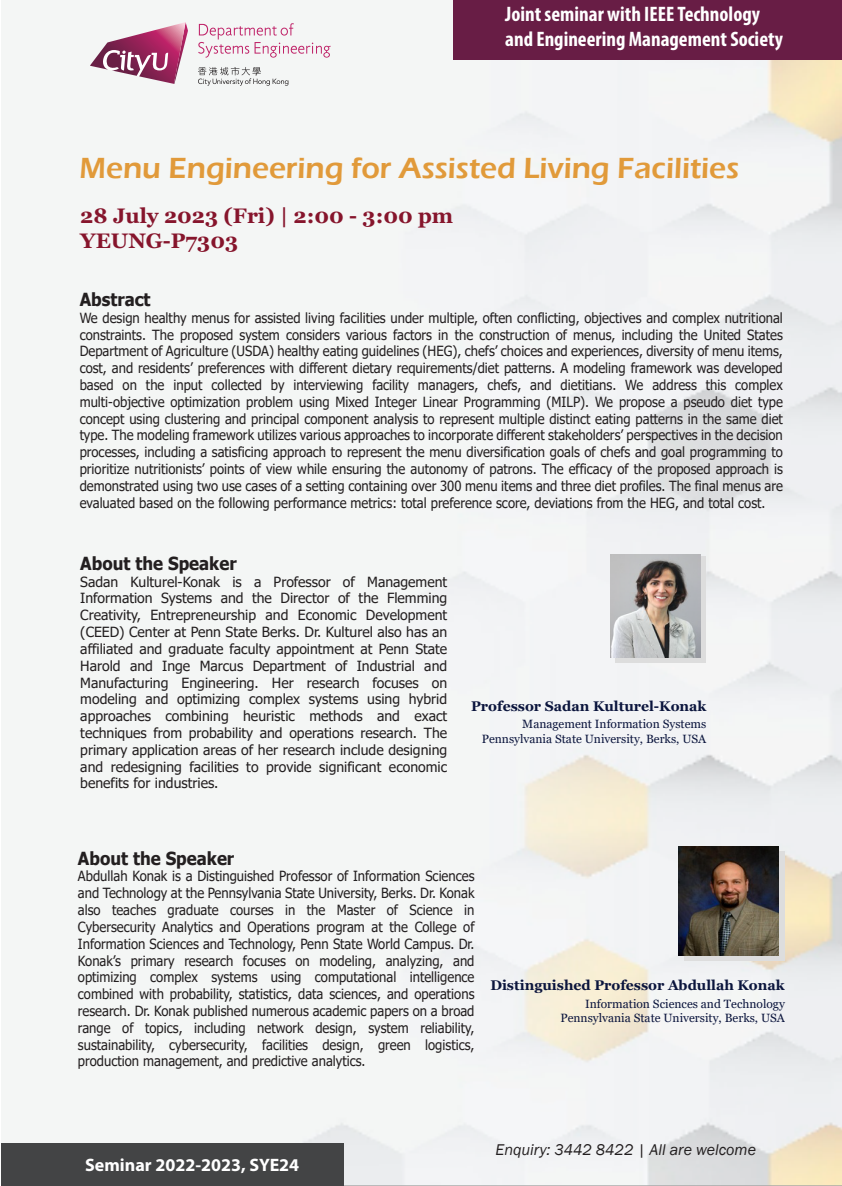
<style>
.page{position:relative;width:842px;height:1186px;background:#fff}
.page>*{position:absolute;margin:0;border:0;box-sizing:border-box;transform-origin:0 0}
.t1{font:600 30px "Eras ITC";color:#e19a3a}
.t2{font:700 condensed 21px/25.2px "Myriad Pro";color:#fff}
.t3{font:700 21px/25.2px "Georgia";color:#86152c}
.t4{font:700 18px "Tahoma";color:#231f20;scale:.93 1}
.t5{font:700 18px "Myriad Pro";color:#fff}
.t6{font:italic 16px "Franklin Gothic";color:#231f20}
.t7{font:14px/16.8px "Tahoma";color:#231f20;text-align:justify;scale:.93 1}
.t8{font:14px/16.8px "Tahoma";color:#231f20;text-align:justify}
.t9{font:700 14px "Georgia";color:#0b153d}
.t10{font:12px/14.4px "Georgia";color:#0b153d;text-align:right}
</style>
<div class="page">
<img style="left:1px;top:0;width:841px;height:1185px">
<div style="left:1px;top:1143px;width:343px;height:42px;background:#434445"></div>
<div style="left:454px;top:0;width:388px;height:60px;background:#681d45"></div>
<svg style="left:198px;top:67px;width:90px;height:19px"></svg>
<svg style="left:90px;top:22px;width:98px;height:62px"></svg>
<svg style="left:198px;top:23px;width:133px;height:35px"></svg>
<div style="left:685px;top:850px;width:100px;height:109px;background:#ddd"></div>
<img style="left:679px;top:846px;width:100px;height:109px">
<div style="left:615px;top:556px;width:90px;height:106px;background:#ddd"></div>
<img style="left:610px;top:554px;width:91px;height:103px">
<h2 class="t2" style="left:505px;top:1px;width:279px">Joint seminar with IEEE Technology and Engineering Management Society</h2>
<h1 class="t1" style="left:80px;top:151px;width:661px">Menu Engineering for Assisted Living Facilities</h1>
<h2 class="t3" style="left:80px;top:203px;width:374px">28 July 2023 (Fri) | 2:00 - 3:00 pm<br>YEUNG-P7303</h2>
<p class="t4" style="left:80px;top:287px;width:78px">Abstract</p>
<p class="t7" style="left:80px;top:310px;width:758px">We design healthy menus for assisted living facilities under multiple, often conflicting, objectives and complex nutritional constraints. The proposed system considers various factors in the construction of menus, including the United States Department of Agriculture (USDA) healthy eating guidelines (HEG), chefs’ choices and experiences, diversity of menu items, cost, and residents’ preferences with different dietary requirements/diet patterns. A modeling framework was developed based on the input collected by interviewing facility managers, chefs, and dietitians. We address this complex multi-objective optimization problem using Mixed Integer Linear Programming (MILP). We propose a pseudo diet type concept using clustering and principal component analysis to represent multiple distinct eating patterns in the same diet type. The modeling framework utilizes various approaches to incorporate different stakeholders’ perspectives in the decision processes, including a satisficing approach to represent the menu diversification goals of chefs and goal programming to prioritize nutritionists’ points of view while ensuring the autonomy of patrons. The efficacy of the proposed approach is demonstrated using two use cases of a setting containing over 300 menu items and three diet profiles. The final menus are evaluated based on the following performance metrics: total preference score, deviations from the HEG, and total cost.</p>
<p class="t4" style="left:80px;top:550px;width:170px">About the Speaker</p>
<p class="t8" style="left:80px;top:574px;width:368px">Sadan Kulturel-Konak is a Professor of Management Information Systems and the Director of the Flemming Creativity, Entrepreneurship and Economic Development (CEED) Center at Penn State Berks. Dr. Kulturel also has an affiliated and graduate faculty appointment at Penn State Harold and Inge Marcus Department of Industrial and Manufacturing Engineering. Her research focuses on modeling and optimizing complex systems using hybrid approaches combining heuristic methods and exact techniques from probability and operations research. The primary application areas of her research include designing and redesigning facilities to provide significant economic benefits for industries.</p>
<p class="t9" style="left:471px;top:696px;width:237px">Professor Sadan Kulturel-Konak</p>
<p class="t10" style="left:482px;top:717px;width:226px">Management Information Systems<br>Pennsylvania State University, Berks, USA</p>
<p class="t4" style="left:78px;top:845px;width:170px">About the Speaker</p>
<p class="t7" style="left:78px;top:868px;width:428px">Abdullah Konak is a Distinguished Professor of Information Sciences and Technology at the Pennsylvania State University, Berks. Dr. Konak also teaches graduate courses in the Master of Science in Cybersecurity Analytics and Operations program at the College of Information Sciences and Technology, Penn State World Campus. Dr.<br>Konak’s primary research focuses on modeling, analyzing, and optimizing complex systems using computational intelligence combined with probability, statistics, data sciences, and operations research. Dr. Konak published numerous academic papers on a broad range of topics, including network design, system reliability, sustainability, cybersecurity, facilities design, green logistics, production management, and predictive analytics.</p>
<p class="t9" style="left:490px;top:975px;width:296px">Distinguished Professor Abdullah Konak</p>
<p class="t10" style="left:560px;top:996px;width:226px">Information Sciences and Technology<br>Pennsylvania State University, Berks, USA</p>
<p class="t5" style="left:85px;top:1152px;width:216px">Seminar 2022-2023, SYE24</p>
<p class="t6" style="left:495px;top:1139px;width:262px">Enquiry: 3442 8422 | All are welcome</p>
</div>
